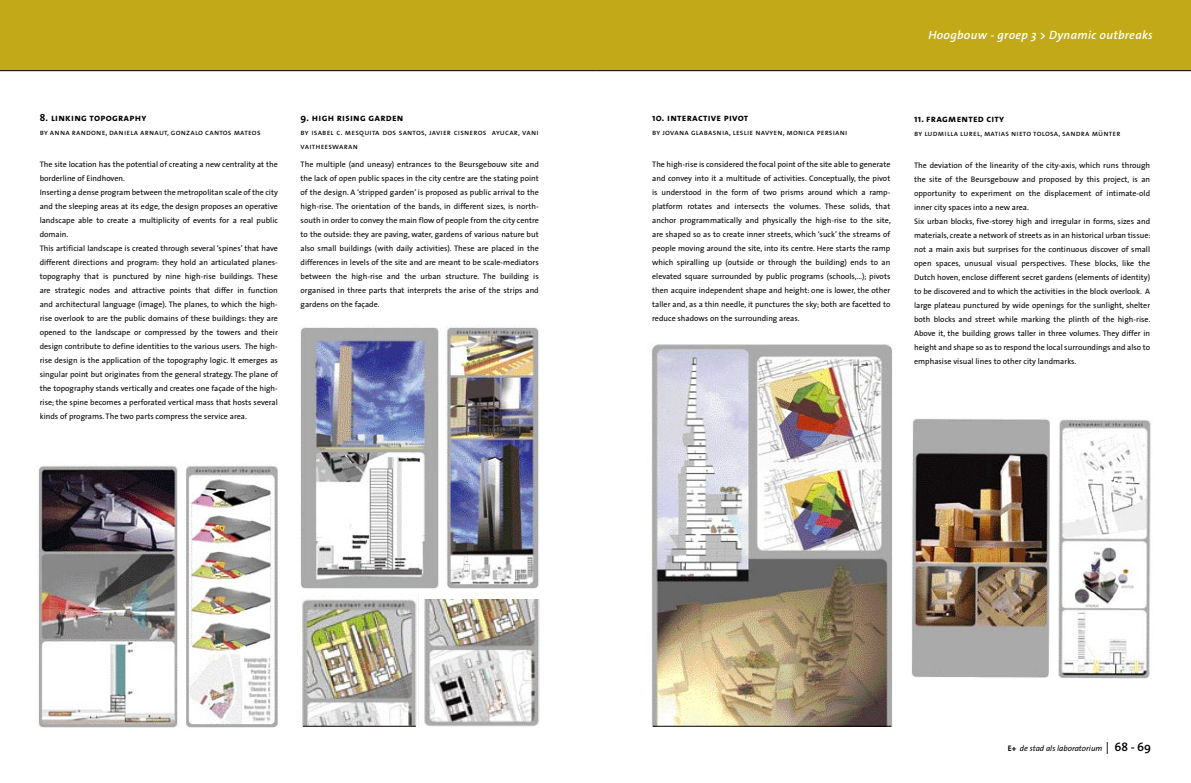
<style>
.page{position:relative;width:1191px;height:783px;background:#fff}
.page>*{position:absolute;margin:0;border:0;box-sizing:border-box;transform-origin:0 0}
.t1{font:italic 600 12px "The Sans";letter-spacing:.025em;color:#fff}
.t2{font:10px "The Sans Bold Caps";letter-spacing:.025em;color:#000}
.t3{font:8px/14px "The Sans";letter-spacing:.005em;color:#000;text-align:justify}
.t4{font:8px/14px "The Sans Caps";letter-spacing:.025em;color:#000}
.t5{font:italic 8px "The Sans";color:#000}
.s1{font-family:"The Sans";font-weight:700}
.s2{font-family:"The Sans Bold Caps";font-style:normal}
.s3{font-style:normal;font-size:12px}
.s4{font-weight:600;font-style:normal;font-size:12px}
</style>
<div class="page">
<img style="left:651px;top:344px;width:242px;height:382px">
<img style="left:911px;top:419px;width:139px;height:259px">
<img style="left:1058px;top:419px;width:93px;height:259px">
<hr style="left:653px;top:725px;width:238px;height:1px;background:#000">
<div style="left:595px;top:0;width:596px;height:71px;background:#c1a917"></div>
<div style="left:0;top:0;width:595px;height:71px;background:#c1a917"></div>
<hr style="left:0;top:70px;width:595px;height:1px;background:#000">
<hr style="left:595px;top:70px;width:596px;height:1px;background:#000">
<img style="left:38px;top:465px;width:140px;height:263px">
<img style="left:186px;top:465px;width:92px;height:263px">
<img style="left:300px;top:327px;width:139px;height:262px">
<img style="left:446px;top:327px;width:93px;height:262px">
<img style="left:302px;top:599px;width:115px;height:126px">
<img style="left:424px;top:599px;width:115px;height:128px">
<hr style="left:303px;top:725px;width:113px;height:1px;background:#000">
<p class="t2" style="left:40px;top:109px;width:108px"><span class="s1">8.</span> linking topography</p>
<p class="t4" style="left:40px;top:125px;width:222px">by anna randone, daniela arnaut, gonzalo cantos mateos</p>
<p class="t3" style="left:40px;top:157px;width:240px">The site location has the potential of creating a new centrality at the borderline of Eindhoven.</p>
<p class="t3" style="left:40px;top:185px;width:240px">Inserting a dense program between the metropolitan scale of the city and the sleeping areas at its edge, the design proposes an operative landscape able to create a multiplicity of events for a real public domain.</p>
<p class="t3" style="left:40px;top:241px;width:240px">This artificial landscape is created through several ‘spines’ that have different directions and program: they hold an articulated planes&shy;topography that is punctured by nine high-rise buildings. These are strategic nodes and attractive points that differ in function and architectural language (image). The planes, to which the high&shy;rise overlook to are the public domains of these buildings: they are opened to the landscape or compressed by the towers and their design contribute to define identities to the various users. The high&shy;rise design is the application of the topography logic. It emerges as singular point but originates from the general strategy. The plane of the topography stands vertically and creates one façade of the high&shy;rise; the spine becomes a perforated vertical mass that hosts several kinds of programs. The two parts compress the service area.</p>
<p class="t2" style="left:300px;top:109px;width:104px"><span class="s1">9.</span> high rising garden</p>
<p class="t4" style="left:300px;top:125px;width:240px">by isabel c. mesquita dos santos, javier cisneros ayucar, vani vaitheeswaran</p>
<p class="t3" style="left:300px;top:157px;width:240px">The multiple (and uneasy) entrances to the Beursgebouw site and the lack of open public spaces in the city centre are the stating point of the design. A ‘stripped garden’ is proposed as public arrival to the high-rise. The orientation of the bands, in different sizes, is north&shy;south in order to convey the main flow of people from the city centre to the outside: they are paving, water, gardens of various nature but also small buildings (with daily activities). These are placed in the differences in levels of the site and are meant to be scale-mediators between the high-rise and the urban structure. The building is organised in three parts that interprets the arise of the strips and gardens on the façade.</p>
<p class="t1" style="left:928px;top:25px;width:226px">Hoogbouw - groep 3 &gt; Dynamic outbreaks</p>
<p class="t2" style="left:652px;top:109px;width:98px"><span class="s1">10.</span> interactive pivot</p>
<p class="t4" style="left:652px;top:125px;width:197px">by jovana glabasnia, leslie navyen, monica persiani</p>
<p class="t3" style="left:652px;top:157px;width:240px">The high-rise is considered the focal point of the site able to generate and convey into it a multitude of activities. Conceptually, the pivot is understood in the form of two prisms around which a ramp&shy;platform rotates and intersects the volumes. These solids, that anchor programmatically and physically the high-rise to the site, are shaped so as to create inner streets, which ‘suck’ the streams of people moving around the site, into its centre. Here starts the ramp which spiralling up (outside or through the building) ends to an elevated square surrounded by public programs (schools,…); pivots then acquire independent shape and height: one is lower, the other taller and, as a thin needle, it punctures the sky; both are facetted to reduce shadows on the surrounding areas.</p>
<p class="t2" style="left:914px;top:110px;width:92px"><span class="s1">11</span>. fragmented city</p>
<p class="t4" style="left:914px;top:126px;width:208px">by ludmilla lurel, matias nieto tolosa, sandra münter</p>
<p class="t3" style="left:914px;top:158px;width:238px">The deviation of the linearity of the city-axis, which runs through the site of the Beursgebouw and proposed by this project, is an opportunity to experiment on the displacement of intimate-old inner city spaces into a new area.</p>
<p class="t3" style="left:914px;top:214px;width:238px">Six urban blocks, five-storey high and irregular in forms, sizes and materials, create a network of streets as in an historical urban tissue: not a main axis but surprises for the continuous discover of small open spaces, unusual visual perspectives. These blocks, like the Dutch hoven, enclose different secret gardens (elements of identity) to be discovered and to which the activities in the block overlook. A large plateau punctured by wide openings for the sunlight, shelter both blocks and street while marking the plinth of the high-rise.<br>Above it, the building grows taller in three volumes. They differ in height and shape so as to respond the local surroundings and also to emphasise visual lines to other city landmarks.</p>
<p class="t5" style="left:1007px;top:741px;width:145px"><span class="s2">E+</span> de stad als laboratorium <span class="s3">|</span> <span class="s4">68 - 69</span></p>
</div>
